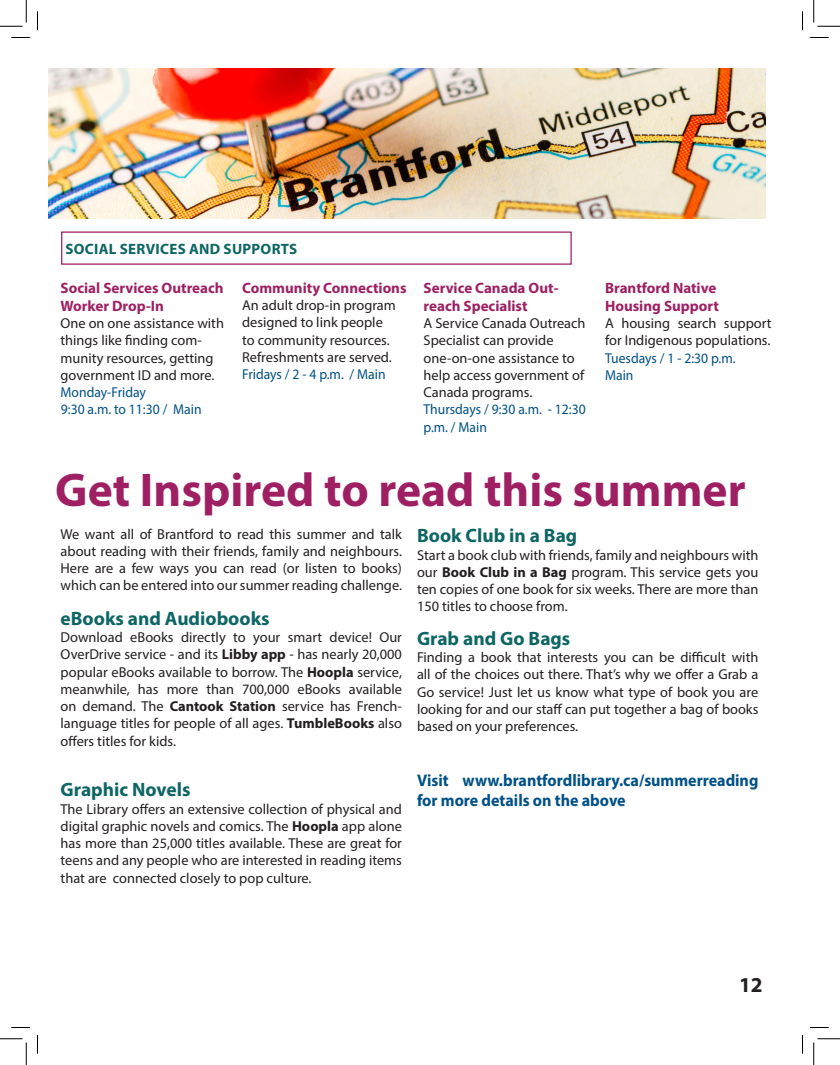
<style>
.page{position:relative;width:840px;height:1065px;background:#fff}
.page>*{position:absolute;margin:0;border:0;box-sizing:border-box;transform-origin:0 0}
.t1{font:700 47.5px "Myriad Pro";color:#9f1f63}
.t2{font:700 21.25px "Myriad Pro";color:#231f20}
.t3{font:700 19.38px "Myriad Pro";color:#0d6663}
.t4{font:700 16.88px/20.2px "Myriad Pro";color:#005187;scale:.95 1}
.t5{font:700 15px/18px "Myriad Pro";color:#9d2063}
.t6{font:700 15px "Myriad Pro";letter-spacing:.02em;color:#0d6663}
.t7{font:14.38px/17.2px "Myriad Pro";color:#231f20;text-align:justify}
.t8{font:14.38px/17.2px "Myriad Pro";color:#005187;scale:.95 1}
.s1{font-weight:700}
</style>
<div class="page">
<img style="left:48px;top:68px;width:718px;height:151px">
<div style="left:61px;top:231px;width:511px;height:34px;border:1px solid #9f1f63"></div>
<svg style="left:11px;top:37px;width:19px;height:1px"></svg>
<svg style="left:810px;top:37px;width:19px;height:1px"></svg>
<svg style="left:11px;top:1027px;width:19px;height:1px"></svg>
<svg style="left:810px;top:1027px;width:19px;height:1px"></svg>
<svg style="left:37px;top:11px;width:1px;height:19px"></svg>
<svg style="left:37px;top:1035px;width:1px;height:19px"></svg>
<svg style="left:802px;top:11px;width:1px;height:19px"></svg>
<svg style="left:802px;top:1035px;width:1px;height:19px"></svg>
<svg style="left:0;top:0;width:27px;height:27px"></svg>
<svg style="left:0;top:1039px;width:27px;height:26px"></svg>
<svg style="left:814px;top:0;width:26px;height:27px"></svg>
<svg style="left:814px;top:1039px;width:26px;height:26px"></svg>
<p class="t6" style="left:66px;top:239px;width:233px">SOCIAL SERVICES AND SUPPORTS</p>
<p class="t5" style="left:61px;top:278px;width:165px">Social Services Outreach<br>Worker Drop-In</p>
<p class="t7" style="left:61px;top:314px;width:165px;text-align:left">One on one assistance with things like finding com&shy;munity resources, getting government ID and more.</p>
<p class="t8" style="left:61px;top:383px;width:150px">Monday-Friday<br>9:30 a.m. to 11:30 / Main</p>
<p class="t5" style="left:242px;top:278px;width:166px">Community Connections</p>
<p class="t7" style="left:242px;top:296px;width:155px;text-align:left">An adult drop-in program designed to link people to community resources.<br>Refreshments are served.</p>
<p class="t8" style="left:242px;top:365px;width:153px">Fridays / 2 - 4 p.m. / Main</p>
<p class="t5" style="left:424px;top:278px;width:136px">Service Canada Out&shy;reach Specialist</p>
<p class="t7" style="left:424px;top:314px;width:164px;text-align:left">A Service Canada Outreach<br>Specialist can provide one-on-one assistance to help access government of<br>Canada programs.</p>
<p class="t8" style="left:424px;top:401px;width:172px">Thursdays / 9:30 a.m. - 12:30 p.m. / Main</p>
<p class="t5" style="left:605px;top:278px;width:115px">Brantford Native<br>Housing Support</p>
<p class="t7" style="left:605px;top:314px;width:168px">A housing search support for Indigenous populations.</p>
<p class="t8" style="left:605px;top:349px;width:139px">Tuesdays / 1 - 2:30 p.m.<br>Main</p>
<h1 class="t1" style="left:55px;top:459px;width:692px">Get Inspired to read this summer</h1>
<p class="t7" style="left:61px;top:525px;width:343px">We want all of Brantford to read this summer and talk about reading with their friends, family and neighbours.<br>Here are a few ways you can read (or listen to books) which can be entered into our summer reading challenge.</p>
<h3 class="t3" style="left:61px;top:606px;width:211px">eBooks and Audiobooks</h3>
<p class="t7" style="left:61px;top:629px;width:343px">Download eBooks directly to your smart device! Our OverDrive service - and its <span class="s1">Libby app</span> - has nearly 20,000 popular eBooks available to borrow. The <span class="s1">Hoopla</span> service, meanwhile, has more than 700,000 eBooks available on demand. The <span class="s1">Cantook Station</span> service has French&shy;language titles for people of all ages. <span class="s1">TumbleBooks</span> also offers titles for kids.</p>
<h3 class="t3" style="left:61px;top:777px;width:131px">Graphic Novels</h3>
<p class="t7" style="left:61px;top:800px;width:343px">The Library offers an extensive collection of physical and digital graphic novels and comics. The <span class="s1">Hoopla</span> app alone has more than 25,000 titles available. These are great for teens and any people who are interested in reading items that are connected closely to pop culture.</p>
<h3 class="t3" style="left:417px;top:523px;width:162px">Book Club in a Bag</h3>
<p class="t7" style="left:417px;top:546px;width:343px">Start a book club with friends, family and neighbours with our <span class="s1">Book Club in a Bag</span> program. This service gets you ten copies of one book for six weeks. There are more than 150 titles to choose from.</p>
<h3 class="t3" style="left:417px;top:626px;width:155px">Grab and Go Bags</h3>
<p class="t7" style="left:417px;top:649px;width:343px">Finding a book that interests you can be difficult with all of the choices out there. That’s why we offer a Grab a Go service! Just let us know what type of book you are looking for and our staff can put together a bag of books based on your preferences.</p>
<p class="t4" style="left:417px;top:770px;width:361px">Visit www.brantfordlibrary.ca/summerreading for more details on the above</p>
<h2 class="t2" style="left:739px;top:971px;width:25px">12</h2>
</div>
